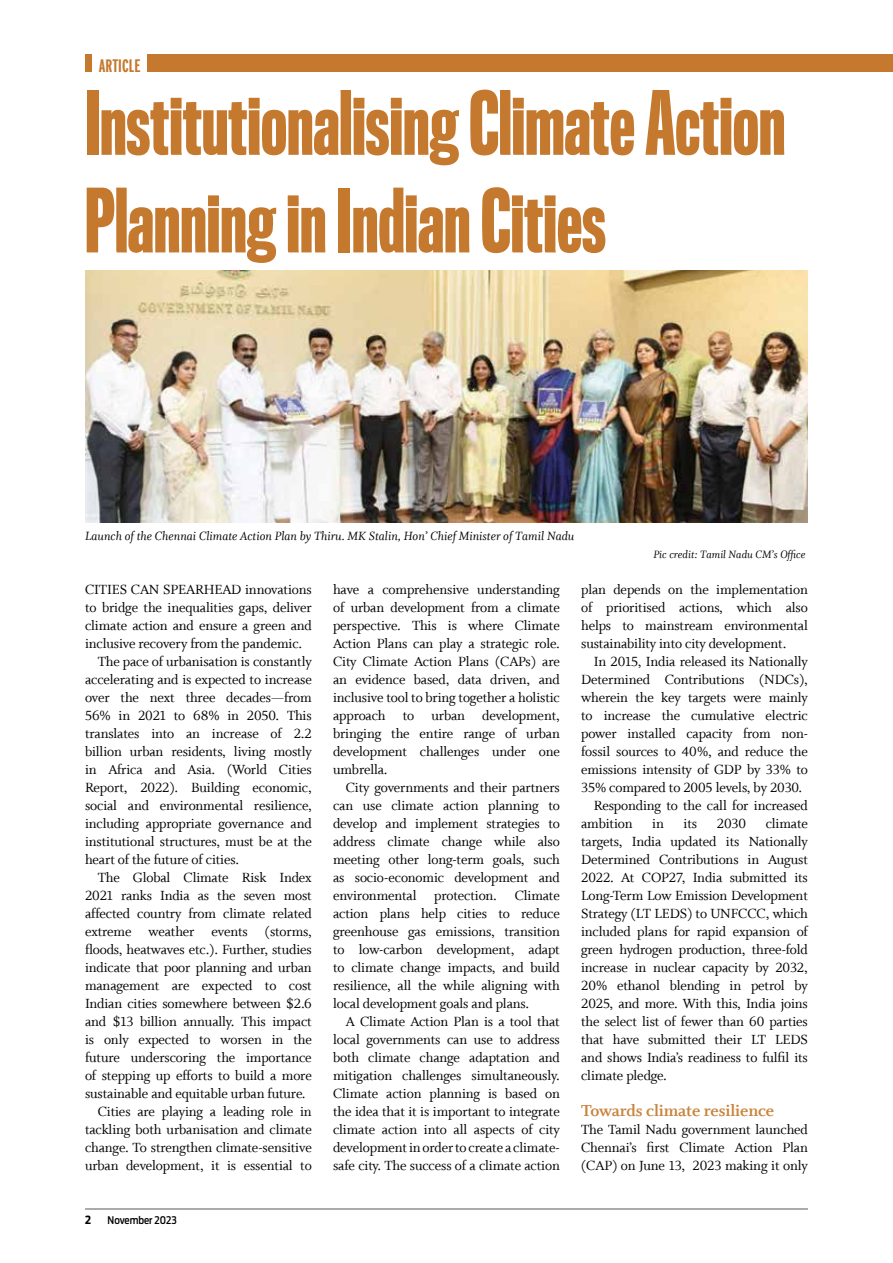
<style>
.page{position:relative;width:893px;height:1263px;background:#fff}
.page>*{position:absolute;margin:0;border:0;box-sizing:border-box;transform-origin:0 0}
.t1{font:500 81px/97.6px "Titling Gothic FB Skyline";color:#c4792f}
.t2{font:18px "Whitman Bold LF";letter-spacing:-.01em;color:#c9843d}
.t3{font:700 extra-condensed 18px "Interstate";color:#c4792f}
.t4{font:15px/18px "Whitman Roman LF";letter-spacing:-.01em;color:#000;text-align:justify}
.t5{font:13.5px "Whitman Italic Os F";color:#000}
.t6{font:12px "Whitman Italic Os F";color:#000}
.t7{font:700 11.25px "Antenna Cond";color:#000}
.t8{font:500 10.5px "Antenna Cond";color:#000}
</style>
<div class="page">
<hr style="left:85px;top:1188px;width:723px;height:1px;background:#58595b">
<hr style="left:85px;top:1209px;width:723px;height:1px;background:#58595b">
<div style="left:85px;top:54px;width:808px;height:18px;background:#c4792f"></div>
<div style="left:93px;top:53px;width:54px;height:19px;background:#fff"></div>
<img style="left:85px;top:270px;width:723px;height:252px">
<p class="t3" style="left:99px;top:56px;width:43px">ARTICLE</p>
<h1 class="t1" style="left:85px;top:77px;width:702px">Institutionalising Climate Action<br>Planning in Indian Cities</h1>
<p class="t5" style="left:85px;top:528px;width:491px">Launch of the Chennai Climate Action Plan by Thiru. MK Stalin, Hon’ Chief Minister of Tamil Nadu</p>
<p class="t6" style="left:653px;top:548px;width:154px">Pic credit: Tamil Nadu CM’s Office</p>
<p class="t4" style="left:85px;top:581px;width:228px">CITIES CAN SPEARHEAD innovations</p>
<p class="t4" style="left:85px;top:599px;width:228px">to bridge the inequalities gaps, deliver</p>
<p class="t4" style="left:85px;top:617px;width:228px">climate action and ensure a green and</p>
<p class="t4" style="left:85px;top:635px;width:219px">inclusive recovery from the pandemic.</p>
<p class="t4" style="left:98px;top:653px;width:216px">The pace of urbanisation is constantly</p>
<p class="t4" style="left:85px;top:671px;width:228px">accelerating and is expected to increase</p>
<p class="t4" style="left:85px;top:689px;width:228px">over the next three decades—from</p>
<p class="t4" style="left:85px;top:707px;width:228px">56% in 2021 to 68% in 2050. This</p>
<p class="t4" style="left:85px;top:725px;width:228px">translates into an increase of 2.2</p>
<p class="t4" style="left:85px;top:743px;width:228px">billion urban residents, living mostly</p>
<p class="t4" style="left:85px;top:761px;width:228px">in Africa and Asia. (World Cities</p>
<p class="t4" style="left:85px;top:779px;width:228px">Report, 2022). Building economic,</p>
<p class="t4" style="left:85px;top:797px;width:228px">social and environmental resilience,</p>
<p class="t4" style="left:85px;top:815px;width:228px">including appropriate governance and</p>
<p class="t4" style="left:85px;top:833px;width:228px">institutional structures, must be at the</p>
<p class="t4" style="left:85px;top:851px;width:156px">heart of the future of cities.</p>
<p class="t4" style="left:98px;top:869px;width:216px">The Global Climate Risk Index</p>
<p class="t4" style="left:85px;top:887px;width:228px">2021 ranks India as the seven most</p>
<p class="t4" style="left:85px;top:905px;width:228px">affected country from climate related</p>
<p class="t4" style="left:85px;top:923px;width:228px">extreme weather events (storms,</p>
<p class="t4" style="left:85px;top:941px;width:228px">floods, heatwaves etc.). Further, studies</p>
<p class="t4" style="left:85px;top:959px;width:228px">indicate that poor planning and urban</p>
<p class="t4" style="left:85px;top:977px;width:228px">management are expected to cost</p>
<p class="t4" style="left:85px;top:995px;width:228px">Indian cities somewhere between $2.6</p>
<p class="t4" style="left:85px;top:1013px;width:228px">and $13 billion annually. This impact</p>
<p class="t4" style="left:85px;top:1031px;width:228px">is only expected to worsen in the</p>
<p class="t4" style="left:85px;top:1049px;width:228px">future underscoring the importance</p>
<p class="t4" style="left:85px;top:1067px;width:228px">of stepping up efforts to build a more</p>
<p class="t4" style="left:85px;top:1085px;width:222px">sustainable and equitable urban future.</p>
<p class="t4" style="left:98px;top:1103px;width:216px">Cities are playing a leading role in</p>
<p class="t4" style="left:85px;top:1121px;width:228px">tackling both urbanisation and climate</p>
<p class="t4" style="left:85px;top:1139px;width:228px">change. To strengthen climate-sensitive</p>
<p class="t4" style="left:85px;top:1157px;width:228px">urban development, it is essential to</p>
<p class="t7" style="left:85px;top:1213px;width:8px">2</p>
<p class="t8" style="left:108px;top:1214px;width:71px">November 2023</p>
<p class="t4" style="left:333px;top:581px;width:228px">have a comprehensive understanding of urban development from a climate perspective. This is where Climate Action Plans can play a strategic role.<br>City Climate Action Plans (CAPs) are an evidence based, data driven, and inclusive tool to bring together a holistic approach to urban development, bringing the entire range of urban development challenges under one umbrella.</p>
<p class="t4" style="left:333px;top:779px;width:228px;text-indent:13px">City governments and their partners can use climate action planning to develop and implement strategies to address climate change while also meeting other long-term goals, such as socio-economic development and environmental protection. Climate action plans help cities to reduce greenhouse gas emissions, transition to low-carbon development, adapt to climate change impacts, and build resilience, all the while aligning with local development goals and plans.</p>
<p class="t4" style="left:333px;top:1013px;width:228px;text-indent:13px">A Climate Action Plan is a tool that local governments can use to address both climate change adaptation and mitigation challenges simultaneously.<br>Climate action planning is based on the idea that it is important to integrate climate action into all aspects of city development in order to create a climate&shy;safe city. The success of a climate action</p>
<p class="t4" style="left:581px;top:581px;width:228px">plan depends on the implementation of prioritised actions, which also helps to mainstream environmental sustainability into city development.</p>
<p class="t4" style="left:594px;top:653px;width:216px">In 2015, India released its Nationally</p>
<p class="t4" style="left:581px;top:671px;width:228px">Determined Contributions (NDCs),</p>
<p class="t4" style="left:581px;top:689px;width:228px">wherein the key targets were mainly</p>
<p class="t4" style="left:581px;top:707px;width:228px">to increase the cumulative electric</p>
<p class="t4" style="left:581px;top:725px;width:228px">power installed capacity from non-</p>
<p class="t4" style="left:581px;top:743px;width:228px">fossil sources to 40%, and reduce the</p>
<p class="t4" style="left:581px;top:761px;width:228px">emissions intensity of GDP by 33% to</p>
<p class="t4" style="left:581px;top:779px;width:223px">35% compared to 2005 levels, by 2030.</p>
<p class="t4" style="left:594px;top:797px;width:216px">Responding to the call for increased</p>
<p class="t4" style="left:581px;top:815px;width:53px">ambition</p>
<p class="t4" style="left:652px;top:815px;width:13px">in</p>
<p class="t4" style="left:684px;top:815px;width:15px">its</p>
<p class="t4" style="left:717px;top:815px;width:31px">2030</p>
<p class="t4" style="left:581px;top:815px;width:228px;text-indent:185px">climate targets, India updated its Nationally Determined Contributions in August 2022. At COP27, India submitted its Long-Term Low Emission Development Strategy (LT LEDS) to UNFCCC, which included plans for rapid expansion of green hydrogen production, three-fold increase in nuclear capacity by 2032, 20% ethanol blending in petrol by 2025, and more. With this, India joins the select list of fewer than 60 parties that have submitted their LT LEDS and shows India’s readiness to fulfil its climate pledge.</p>
<p class="t2" style="left:581px;top:1100px;width:195px">Towards climate resilience</p>
<p class="t4" style="left:581px;top:1121px;width:228px">The Tamil Nadu government launched Chennai’s first Climate Action Plan (CAP) on June 13, 2023 making it only</p>
</div>
